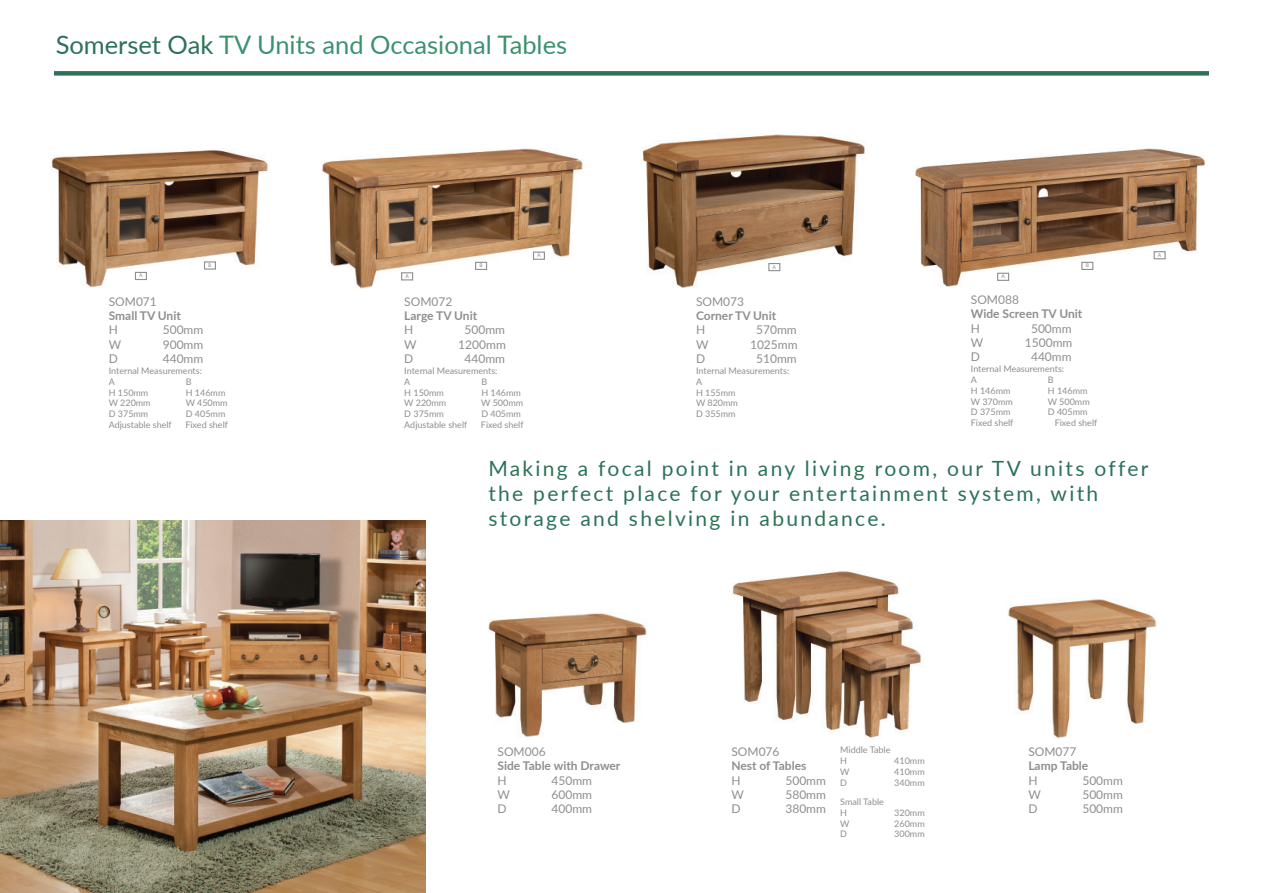
<style>
.page{position:relative;width:1263px;height:893px;background:#fff}
.page>*{position:absolute;margin:0;border:0;box-sizing:border-box;transform-origin:0 0}
.t1{font:25.5px "Lato";color:#3a926e}
.t2{font:21px/25.2px "Lato";letter-spacing:.11em;color:#2b7256}
.t3{font:12px "Lato";color:#908e90}
.t4{font:700 12px "Lato";color:#908e90}
.t5{font:9px/10.8px "Lato";color:#908e90}
.t6{font:6px "Calibri";color:#908e90}
.s1{color:#2b7256}
</style>
<div class="page">
<img style="left:51px;top:150px;width:217px;height:138px">
<div style="left:135px;top:272px;width:12px;height:8px;border:1px solid #908e90"></div>
<div style="left:204px;top:261px;width:12px;height:9px;border:1px solid #908e90"></div>
<img style="left:322px;top:148px;width:261px;height:140px">
<div style="left:401px;top:272px;width:12px;height:8px;border:1px solid #908e90"></div>
<div style="left:475px;top:262px;width:12px;height:8px;border:1px solid #908e90"></div>
<div style="left:533px;top:252px;width:12px;height:8px;border:1px solid #908e90"></div>
<img style="left:642px;top:134px;width:223px;height:154px">
<div style="left:768px;top:263px;width:12px;height:8px;border:1px solid #908e90"></div>
<img style="left:916px;top:148px;width:289px;height:139px">
<div style="left:997px;top:273px;width:12px;height:8px;border:1px solid #908e90"></div>
<div style="left:1081px;top:262px;width:12px;height:8px;border:1px solid #908e90"></div>
<div style="left:1153px;top:251px;width:13px;height:8px;border:1px solid #908e90"></div>
<div style="left:54px;top:71px;width:1155px;height:5px;background:#2b7256"></div>
<img style="left:488px;top:613px;width:159px;height:124px">
<img style="left:732px;top:571px;width:189px;height:167px">
<img style="left:1008px;top:599px;width:149px;height:139px">
<img style="left:0;top:521px;width:425px;height:372px">
<h1 class="t1" style="left:56px;top:26px;width:513px"><span class="s1">Somerset Oak</span> TV Units and Occasional Tables</h1>
<p class="t6" style="left:537px;top:251px;width:5px">A</p>
<p class="t6" style="left:1158px;top:251px;width:5px">A</p>
<p class="t6" style="left:208px;top:261px;width:5px">B</p>
<p class="t6" style="left:479px;top:262px;width:5px">B</p>
<p class="t6" style="left:773px;top:263px;width:5px">A</p>
<p class="t6" style="left:1086px;top:262px;width:5px">B</p>
<p class="t6" style="left:139px;top:272px;width:5px">A</p>
<p class="t6" style="left:405px;top:272px;width:5px">A</p>
<p class="t6" style="left:1001px;top:273px;width:5px">A</p>
<h3 class="t3" style="left:109px;top:293px;width:50px">SOM071</h3>
<h3 class="t4" style="left:109px;top:307px;width:74px">Small TV Unit</h3>
<h3 class="t3" style="left:109px;top:321px;width:11px">H</h3>
<h3 class="t3" style="left:163px;top:321px;width:42px">500mm</h3>
<h3 class="t3" style="left:109px;top:336px;width:14px">W</h3>
<h3 class="t3" style="left:163px;top:336px;width:42px">900mm</h3>
<h3 class="t3" style="left:109px;top:350px;width:11px">D</h3>
<h3 class="t3" style="left:163px;top:350px;width:42px">440mm</h3>
<p class="t5" style="left:109px;top:365px;width:95px">Internal Measurements:<br>A</p>
<p class="t5" style="left:186px;top:376px;width:7px">B</p>
<p class="t5" style="left:109px;top:387px;width:41px">H 150mm</p>
<p class="t5" style="left:186px;top:387px;width:41px">H 146mm</p>
<p class="t5" style="left:109px;top:397px;width:43px">W 220mm</p>
<p class="t5" style="left:186px;top:397px;width:43px">W 450mm</p>
<p class="t5" style="left:109px;top:408px;width:41px">D 375mm</p>
<p class="t5" style="left:186px;top:408px;width:41px">D 405mm</p>
<p class="t5" style="left:109px;top:419px;width:64px">Adjustable shelf</p>
<p class="t5" style="left:185px;top:419px;width:44px">Fixed shelf</p>
<h3 class="t3" style="left:404px;top:293px;width:50px">SOM072</h3>
<h3 class="t4" style="left:404px;top:307px;width:74px">Large TV Unit</h3>
<h3 class="t3" style="left:404px;top:321px;width:11px">H</h3>
<h3 class="t3" style="left:464px;top:321px;width:42px">500mm</h3>
<h3 class="t3" style="left:404px;top:336px;width:14px">W</h3>
<h3 class="t3" style="left:458px;top:336px;width:49px">1200mm</h3>
<h3 class="t3" style="left:404px;top:350px;width:11px">D</h3>
<h3 class="t3" style="left:464px;top:350px;width:42px">440mm</h3>
<p class="t5" style="left:404px;top:365px;width:95px">Internal Measurements:<br>A</p>
<p class="t5" style="left:481px;top:376px;width:7px">B</p>
<p class="t5" style="left:404px;top:387px;width:41px">H 150mm</p>
<p class="t5" style="left:481px;top:387px;width:41px">H 146mm</p>
<p class="t5" style="left:404px;top:397px;width:43px">W 220mm</p>
<p class="t5" style="left:481px;top:397px;width:43px">W 500mm</p>
<p class="t5" style="left:404px;top:408px;width:41px">D 375mm</p>
<p class="t5" style="left:481px;top:408px;width:41px">D 405mm</p>
<p class="t5" style="left:404px;top:419px;width:64px">Adjustable shelf</p>
<p class="t5" style="left:481px;top:419px;width:44px">Fixed shelf</p>
<h3 class="t3" style="left:696px;top:293px;width:50px">SOM073</h3>
<h3 class="t4" style="left:696px;top:307px;width:82px">Corner TV Unit</h3>
<h3 class="t3" style="left:696px;top:321px;width:11px">H</h3>
<h3 class="t3" style="left:756px;top:321px;width:42px">570mm</h3>
<h3 class="t3" style="left:696px;top:336px;width:14px">W</h3>
<h3 class="t3" style="left:750px;top:336px;width:49px">1025mm</h3>
<h3 class="t3" style="left:696px;top:350px;width:11px">D</h3>
<h3 class="t3" style="left:756px;top:350px;width:42px">510mm</h3>
<p class="t5" style="left:696px;top:365px;width:95px">Internal Measurements:<br>A<br>H 155mm<br>W 820mm<br>D 355mm</p>
<h3 class="t3" style="left:971px;top:291px;width:50px">SOM088</h3>
<h3 class="t4" style="left:971px;top:305px;width:113px">Wide Screen TV Unit</h3>
<h3 class="t3" style="left:971px;top:320px;width:11px">H</h3>
<h3 class="t3" style="left:1031px;top:320px;width:42px">500mm</h3>
<h3 class="t3" style="left:971px;top:334px;width:14px">W</h3>
<h3 class="t3" style="left:1025px;top:334px;width:49px">1500mm</h3>
<h3 class="t3" style="left:971px;top:348px;width:11px">D</h3>
<h3 class="t3" style="left:1031px;top:348px;width:42px">440mm</h3>
<p class="t5" style="left:971px;top:363px;width:95px">Internal Measurements:<br>A</p>
<p class="t5" style="left:1048px;top:374px;width:7px">B</p>
<p class="t5" style="left:971px;top:385px;width:41px">H 146mm</p>
<p class="t5" style="left:1048px;top:385px;width:41px">H 146mm</p>
<p class="t5" style="left:971px;top:396px;width:43px">W 370mm</p>
<p class="t5" style="left:1048px;top:396px;width:43px">W 500mm</p>
<p class="t5" style="left:971px;top:406px;width:41px">D 375mm</p>
<p class="t5" style="left:1048px;top:406px;width:41px">D 405mm</p>
<p class="t5" style="left:971px;top:417px;width:44px">Fixed shelf</p>
<p class="t5" style="left:1055px;top:417px;width:44px">Fixed shelf</p>
<h2 class="t2" style="left:488px;top:455px;width:662px">Making a focal point in any living room, our TV units offer the perfect place for your entertainment system, with storage and shelving in abundance.</h2>
<h3 class="t3" style="left:497px;top:743px;width:50px">SOM006</h3>
<h3 class="t4" style="left:497px;top:757px;width:124px">Side Table with Drawer</h3>
<h3 class="t3" style="left:497px;top:771px;width:11px">H</h3>
<h3 class="t3" style="left:551px;top:771px;width:42px">450mm</h3>
<h3 class="t3" style="left:497px;top:786px;width:14px">W</h3>
<h3 class="t3" style="left:551px;top:786px;width:42px">600mm</h3>
<h3 class="t3" style="left:497px;top:800px;width:11px">D</h3>
<h3 class="t3" style="left:551px;top:800px;width:42px">400mm</h3>
<h3 class="t3" style="left:731px;top:743px;width:50px">SOM076</h3>
<h3 class="t4" style="left:731px;top:757px;width:76px">Nest of Tables</h3>
<h3 class="t3" style="left:731px;top:771px;width:11px">H</h3>
<h3 class="t3" style="left:785px;top:771px;width:42px">500mm</h3>
<h3 class="t3" style="left:731px;top:786px;width:14px">W</h3>
<h3 class="t3" style="left:785px;top:786px;width:42px">580mm</h3>
<h3 class="t3" style="left:731px;top:800px;width:11px">D</h3>
<h3 class="t3" style="left:785px;top:800px;width:42px">380mm</h3>
<p class="t5" style="left:840px;top:744px;width:52px">Middle Table<br>H</p>
<p class="t5" style="left:894px;top:755px;width:32px">410mm</p>
<p class="t5" style="left:840px;top:766px;width:11px">W</p>
<p class="t5" style="left:894px;top:766px;width:32px">410mm</p>
<p class="t5" style="left:840px;top:777px;width:8px">D</p>
<p class="t5" style="left:894px;top:777px;width:32px">340mm</p>
<p class="t5" style="left:840px;top:796px;width:45px">Small Table<br>H</p>
<p class="t5" style="left:894px;top:807px;width:32px">320mm</p>
<p class="t5" style="left:840px;top:817px;width:11px">W</p>
<p class="t5" style="left:894px;top:817px;width:32px">260mm</p>
<p class="t5" style="left:840px;top:828px;width:8px">D</p>
<p class="t5" style="left:894px;top:828px;width:32px">300mm</p>
<h3 class="t3" style="left:1028px;top:743px;width:50px">SOM077</h3>
<h3 class="t4" style="left:1028px;top:757px;width:61px">Lamp Table</h3>
<h3 class="t3" style="left:1028px;top:771px;width:11px">H</h3>
<h3 class="t3" style="left:1082px;top:771px;width:42px">500mm</h3>
<h3 class="t3" style="left:1028px;top:786px;width:14px">W</h3>
<h3 class="t3" style="left:1082px;top:786px;width:42px">500mm</h3>
<h3 class="t3" style="left:1028px;top:800px;width:11px">D</h3>
<h3 class="t3" style="left:1082px;top:800px;width:42px">500mm</h3>
</div>
